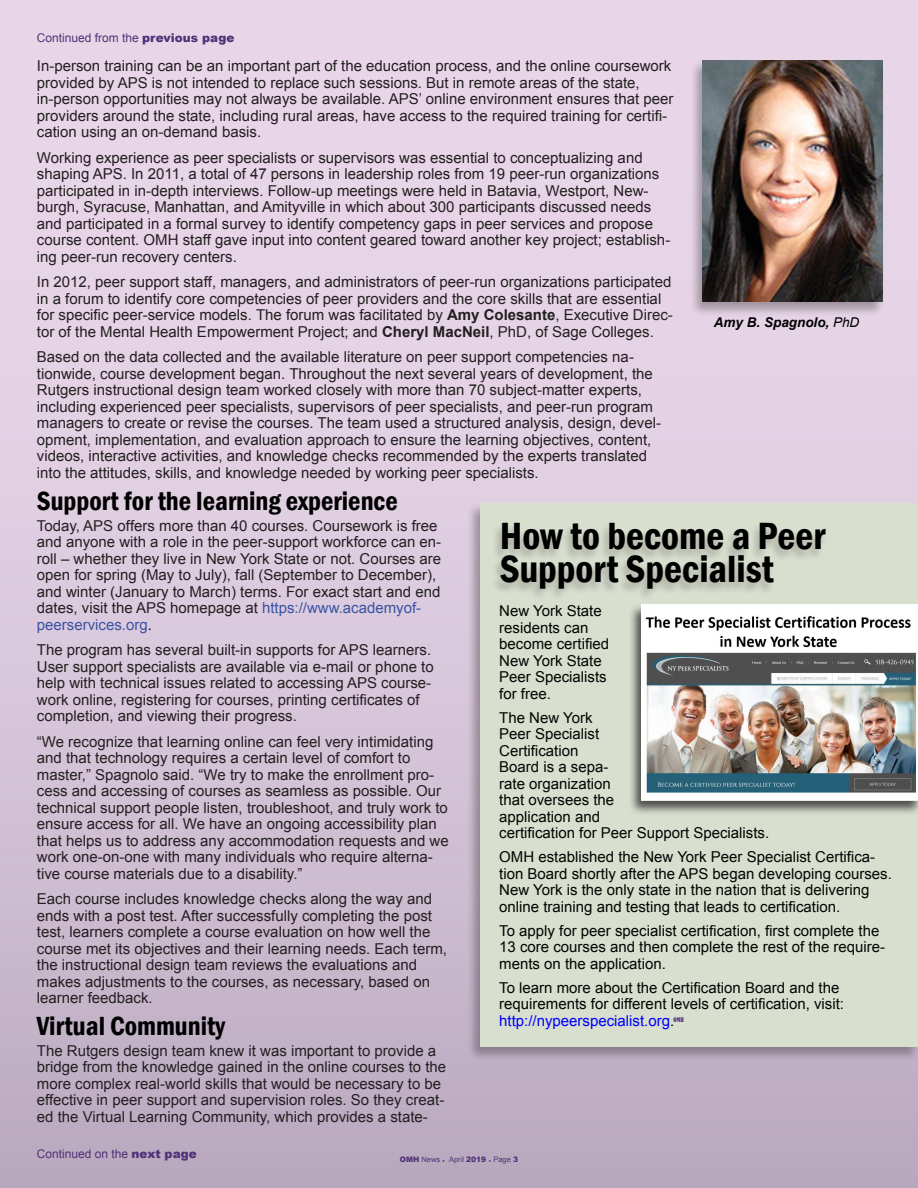
<style>
.page{position:relative;width:918px;height:1188px;background:#fff}
.page>*{position:absolute;margin:0;border:0;box-sizing:border-box;transform-origin:0 0}
.t1{font:600 condensed 39px/33px "Franklin Gothic";color:#000}
.t2{font:600 condensed 27px "Franklin Gothic";color:#000}
.t3{font:15px/16.5px "Arial";color:#231f20}
.t4{font:15px/16.5px "Arial";color:#040503}
.t5{font:italic 700 13.5px "Arial";color:#000}
.t6{font:12px "Arial";color:#503278}
.t7{font:7.5px "Arial";color:#503278}
.t8{font:condensed 6px "Bernard";color:#503278}
.s1{font-weight:900}
.s2{font-weight:700}
.s3{color:#3a53a3}
.s4{color:#040503}
.s5{font-weight:400}
.s6{color:#00f}
</style>
<div class="page">
<div style="left:0;top:0;width:918px;height:1188px;background:linear-gradient(to bottom,#f1dff0,#c0afc5)"></div>
<div style="left:467px;top:502px;width:451px;height:560px;background:#231f20;opacity:.35"></div>
<div style="left:480px;top:503px;width:438px;height:543px;background:#d8dfcf"></div>
<div style="left:689px;top:59px;width:197px;height:259px;background:#231f20;opacity:.35"></div>
<img style="left:703px;top:60px;width:180px;height:242px">
<div style="left:490px;top:523px;width:338px;height:78px;background:#231f20;opacity:.25"></div>
<div style="left:628px;top:603px;width:290px;height:213px;background:#231f20;opacity:.75"></div>
<img style="left:642px;top:604px;width:276px;height:197px">
<p class="t6" style="left:37px;top:30px;width:199px">Continued from the <span class="s1">previous page</span></p>
<p class="t3" style="left:37px;top:58px;width:638px">In-person training can be an important part of the education process, and the online coursework provided by APS is not intended to replace such sessions. But in remote areas of the state, in-person opportunities may not always be available. APS’ online environment ensures that peer providers around the state, including rural areas, have access to the required training for certifi&shy;cation using an on-demand basis.</p>
<p class="t3" style="left:37px;top:149px;width:635px">Working experience as peer specialists or supervisors was essential to conceptualizing and shaping APS. In 2011, a total of 47 persons in leadership roles from 19 peer-run organizations participated in in-depth interviews. Follow-up meetings were held in Batavia, Westport, New&shy;burgh, Syracuse, Manhattan, and Amityville in which about 300 participants discussed needs and participated in a formal survey to identify competency gaps in peer services and propose course content. OMH staff gave input into content geared toward another key project; establish&shy;ing peer-run recovery centers.</p>
<p class="t3" style="left:37px;top:274px;width:638px">In 2012, peer support staff, managers, and administrators of peer-run organizations participated in a forum to identify core competencies of peer providers and the core skills that are essential for specific peer-service models. The forum was facilitated by <span class="s2">Amy Colesante</span>, Executive Direc&shy;tor of the Mental Health Empowerment Project; and <span class="s2">Cheryl MacNeil</span>, PhD, of Sage Colleges.</p>
<p class="t3" style="left:37px;top:349px;width:626px">Based on the data collected and the available literature on peer support competencies na&shy;tionwide, course development began. Throughout the next several years of development, the Rutgers instructional design team worked closely with more than 70 subject-matter experts, including experienced peer specialists, supervisors of peer specialists, and peer-run program managers to create or revise the courses. The team used a structured analysis, design, devel&shy;opment, implementation, and evaluation approach to ensure the learning objectives, content, videos, interactive activities, and knowledge checks recommended by the experts translated into the attitudes, skills, and knowledge needed by working peer specialists.</p>
<p class="t2" style="left:37px;top:483px;width:363px">Support for the learning experience</p>
<p class="t3" style="left:37px;top:517px;width:406px">Today, APS offers more than 40 courses. Coursework is free and anyone with a role in the peer-support workforce can en&shy;roll – whether they live in New York State or not. Courses are open for spring (May to July), fall (September to December), and winter (January to March) terms. For exact start and end dates, visit the APS homepage at <span class="s3">https://www.academyof&shy;peerservices.org</span><span class="s4">.</span></p>
<p class="t3" style="left:37px;top:642px;width:398px">The program has several built-in supports for APS learners.<br>User support specialists are available via e-mail or phone to help with technical issues related to accessing APS course&shy;work online, registering for courses, printing certificates of completion, and viewing their progress.</p>
<p class="t3" style="left:37px;top:733px;width:413px">“We recognize that learning online can feel very intimidating and that technology requires a certain level of comfort to master,” Spagnolo said. “We try to make the enrollment pro&shy;cess and accessing of courses as seamless as possible. Our technical support people listen, troubleshoot, and truly work to ensure access for all. We have an ongoing accessibility plan that helps us to address any accommodation requests and we work one-on-one with many individuals who require alterna&shy;tive course materials due to a disability.”</p>
<p class="t3" style="left:37px;top:891px;width:412px">Each course includes knowledge checks along the way and ends with a post test. After successfully completing the post test, learners complete a course evaluation on how well the course met its objectives and their learning needs. Each term, the instructional design team reviews the evaluations and makes adjustments to the courses, as necessary, based on learner feedback.</p>
<p class="t2" style="left:37px;top:1008px;width:190px">Virtual Community</p>
<p class="t3" style="left:37px;top:1042px;width:411px">The Rutgers design team knew it was important to provide a bridge from the knowledge gained in the online courses to the more complex real-world skills that would be necessary to be effective in peer support and supervision roles. So they creat&shy;ed the Virtual Learning Community, which provides a state-</p>
<p class="t6" style="left:37px;top:1146px;width:161px">Continued on the <span class="s1">next page</span></p>
<p class="t5" style="left:714px;top:313px;width:147px">Amy B. Spagnolo, <span class="s5">PhD</span></p>
<p class="t1" style="left:500px;top:519px;width:327px">How to become a Peer<br>Support Specialist</p>
<p class="t4" style="left:499px;top:603px;width:112px">New York State residents can become certified<br>New York State<br>Peer Specialists for free.</p>
<p class="t4" style="left:499px;top:709px;width:272px">The New York<br>Peer Specialist<br>Certification<br>Board is a sepa-<br>rate organization<br>that oversees the<br>application and<br>certification for Peer Support Specialists.</p>
<p class="t4" style="left:499px;top:849px;width:394px">OMH established the New York Peer Specialist Certifica&shy;tion Board shortly after the APS began developing courses.<br>New York is the only state in the nation that is delivering online training and testing that leads to certification.</p>
<p class="t4" style="left:499px;top:922px;width:388px">To apply for peer specialist certification, first complete the<br>13 core courses and then complete the rest of the require&shy;ments on the application.</p>
<p class="t4" style="left:499px;top:979px;width:346px">To learn more about the Certification Board and the requirements for different levels of certification, visit: <span class="s6">http://nypeerspecialist.org</span>.</p>
<p class="t8" style="left:674px;top:1017px;width:12px">OMH</p>
<p class="t7" style="left:400px;top:1155px;width:120px"><span class="s1">OMH</span> News ● April <span class="s1">2019</span> ● Page <span class="s1">3</span></p>
</div>
